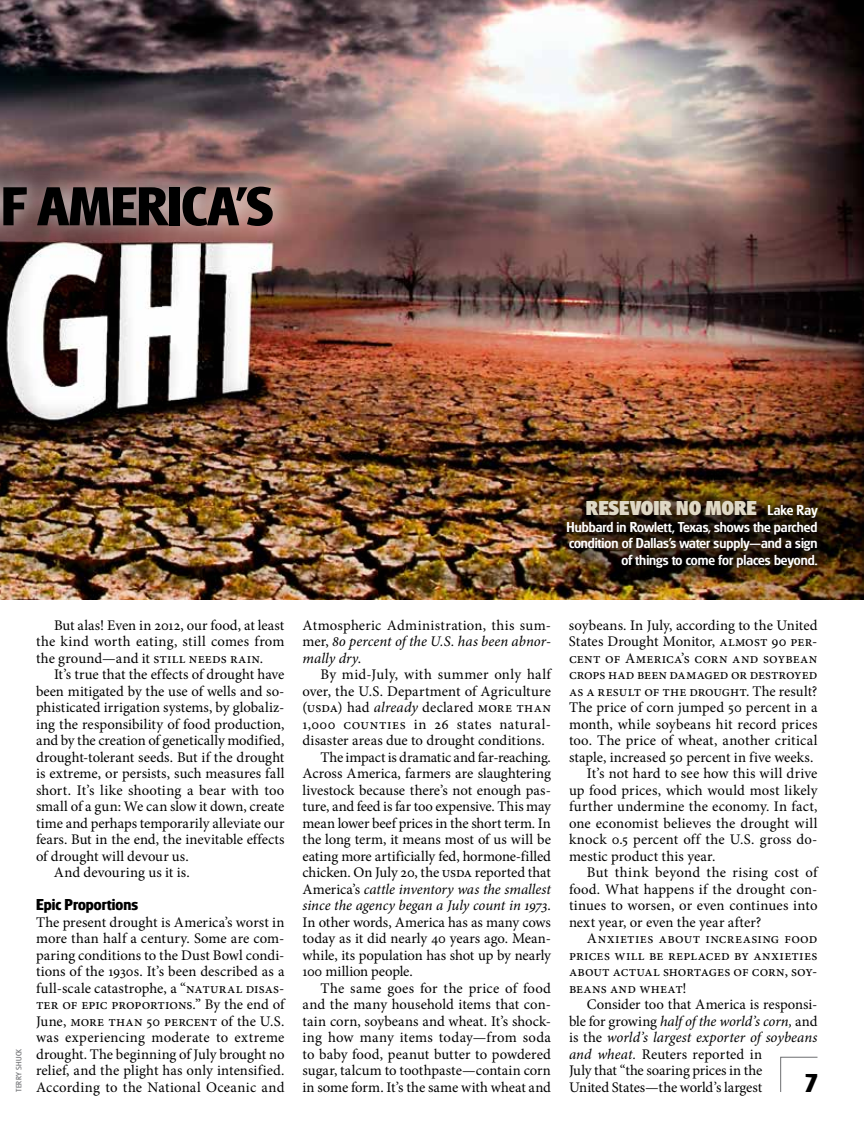
<style>
.page{position:relative;width:864px;height:1134px;background:#fff}
.page>*{position:absolute;margin:0;border:0;box-sizing:border-box;transform-origin:0 0}
.t1{font:700 57px "Glasgow Pro";color:#000}
.t2{font:700 27px "Glasgow Pro";color:#000}
.t3{font:800 21px "Glasgow Pro";color:#dfd8c5}
.t4{font:700 16.5px "Glasgow Pro";color:#000}
.t5{font:500 15px/16.5px "Glasgow Pro";color:#fff;text-align:right}
.t6{font:14.7px/16.5px "Minion Pro";letter-spacing:.005em;color:#000;text-align:justify}
.t7{font:italic 14.7px "Minion Pro";color:#000}
.t8{font:14.7px "Minion Pro";letter-spacing:.035em;color:#000}
.t9{font:8.1px "Glasgow Pro";letter-spacing:.025em;color:#6d6e71;scale:1.04 1}
.s1{font-weight:500;font-size:15px;color:#fff}
.s2{font-style:italic}
.s3{font-style:normal}
</style>
<div class="page">
<svg style="left:780px;top:1056px;width:38px;height:36px"></svg>
<img style="left:0;top:0;width:864px;height:599px">
<div style="left:0;top:163px;width:301px;height:92px;background:#fff;opacity:.75"></div>
<div style="left:540px;top:473px;width:307px;height:124px;background:#000;opacity:.8"></div>
<h1 class="t1" style="left:1px;top:173px;width:269px">f Ame rica’s</h1>
<h3 class="t3" style="left:586px;top:496px;width:233px">RESEVOIR NO MORE <span class="s1">Lake Ray</span></h3>
<p class="t5" style="left:567px;top:519px;width:252px">Hubbard in Rowlett, Texas, shows the parched condition of Dallas’s water supply—and a sign of things to come for places beyond.</p>
<p class="t9" style="left:14px;top:1092px;width:43px;rotate:-90deg">terry shuck</p>
<p class="t6" style="left:36px;top:617px;width:250px;text-indent:18px">But alas! Even in 2012, our food, at least the kind worth eating, still comes from the ground—and it still needs rain.</p>
<p class="t6" style="left:54px;top:667px;width:232px">It’s true that the effects of drought have</p>
<p class="t6" style="left:36px;top:683px;width:250px">been mitigated by the use of wells and so-</p>
<p class="t6" style="left:36px;top:700px;width:250px">phisticated irrigation systems, by globaliz-</p>
<p class="t6" style="left:36px;top:716px;width:250px">ing the responsibility of food production,</p>
<p class="t6" style="left:36px;top:733px;width:250px">and by the creation of genetically modified,</p>
<p class="t6" style="left:36px;top:749px;width:250px">drought-tolerant seeds. But if the drought</p>
<p class="t6" style="left:36px;top:766px;width:250px">is extreme, or persists, such measures fall</p>
<p class="t6" style="left:36px;top:782px;width:250px">short. It’s like shooting a bear with too</p>
<p class="t6" style="left:36px;top:799px;width:250px">small of a gun: We can slow it down, create</p>
<p class="t6" style="left:36px;top:815px;width:250px">time and perhaps temporarily alleviate our</p>
<p class="t6" style="left:36px;top:832px;width:250px">fears. But in the end, the inevitable effects</p>
<p class="t6" style="left:36px;top:848px;width:154px">of drought will devour us.</p>
<p class="t6" style="left:54px;top:865px;width:137px">And devouring us it is.</p>
<p class="t4" style="left:36px;top:895px;width:104px">Epic Proportions</p>
<p class="t6" style="left:36px;top:914px;width:250px">The present drought is America’s worst in more than half a century. Some are com&shy;paring conditions to the Dust Bowl condi&shy;tions of the 1930s. It’s been described as a full-scale catastrophe, a “natural disas&shy;ter of epic proportions.” By the end of June, more than 50 percent of the U.S. was experiencing moderate to extreme drought. The beginning of July brought no relief, and the plight has only intensified.<br>According to the National Oceanic and</p>
<p class="t6" style="left:302px;top:617px;width:250px">Atmospheric Administration, this sum&shy;mer, <span class="s2">80 percent of the U.S. has been abnor&shy;mally dry</span>.</p>
<p class="t6" style="left:320px;top:667px;width:232px">By mid-July, with summer only half</p>
<p class="t6" style="left:303px;top:683px;width:250px">over, the U.S. Department of Agriculture</p>
<p class="t6" style="left:303px;top:700px;width:250px">(usda) had <span class="s2">already</span> declared more than</p>
<p class="t8" style="left:303px;top:714px;width:250px">1,000 counties in 26 states natural-</p>
<p class="t6" style="left:303px;top:733px;width:244px">disaster areas due to drought conditions.</p>
<p class="t6" style="left:321px;top:749px;width:232px">The impact is dramatic and far-reaching.</p>
<p class="t6" style="left:303px;top:766px;width:250px">Across America, farmers are slaughtering</p>
<p class="t6" style="left:303px;top:782px;width:250px">livestock because there’s not enough pas-</p>
<p class="t6" style="left:303px;top:799px;width:250px">ture, and feed is far too expensive. This may</p>
<p class="t6" style="left:303px;top:815px;width:250px">mean lower beef prices in the short term. In</p>
<p class="t6" style="left:303px;top:832px;width:250px">the long term, it means most of us will be</p>
<p class="t6" style="left:303px;top:848px;width:250px">eating more artificially fed, hormone-filled</p>
<p class="t6" style="left:303px;top:865px;width:250px">chicken. On July 20, the usda reported that</p>
<p class="t7" style="left:303px;top:879px;width:250px"><span class="s3">America’s</span> cattle inventory was the smallest</p>
<p class="t7" style="left:303px;top:896px;width:250px">since the agency began a July count in 1973<span class="s3">.</span></p>
<p class="t6" style="left:303px;top:914px;width:250px">In other words, America has as many cows</p>
<p class="t6" style="left:303px;top:931px;width:250px">today as it did nearly 40 years ago. Mean-</p>
<p class="t6" style="left:303px;top:947px;width:250px">while, its population has shot up by nearly</p>
<p class="t6" style="left:303px;top:964px;width:112px">100 million people.</p>
<p class="t6" style="left:320px;top:980px;width:232px">The same goes for the price of food</p>
<p class="t6" style="left:303px;top:997px;width:250px">and the many household items that con-</p>
<p class="t6" style="left:303px;top:1013px;width:250px">tain corn, soybeans and wheat. It’s shock-</p>
<p class="t6" style="left:303px;top:1030px;width:250px">ing how many items today—from soda</p>
<p class="t6" style="left:303px;top:1046px;width:250px">to baby food, peanut butter to powdered</p>
<p class="t6" style="left:303px;top:1063px;width:250px">sugar, talcum to toothpaste—contain corn</p>
<p class="t6" style="left:303px;top:1079px;width:250px">in some form. It’s the same with wheat and</p>
<p class="t6" style="left:569px;top:617px;width:250px">soybeans. In July, according to the United</p>
<p class="t6" style="left:569px;top:634px;width:250px">States Drought Monitor, almost 90 per-</p>
<p class="t6" style="left:569px;top:650px;width:250px">cent of America’s corn and soybean</p>
<p class="t6" style="left:569px;top:667px;width:250px">crops had been damaged or destroyed</p>
<p class="t6" style="left:569px;top:683px;width:250px">as a result of the drought. The result?</p>
<p class="t6" style="left:569px;top:700px;width:250px">The price of corn jumped 50 percent in a</p>
<p class="t6" style="left:569px;top:716px;width:250px">month, while soybeans hit record prices</p>
<p class="t6" style="left:569px;top:733px;width:250px">too. The price of wheat, another critical</p>
<p class="t6" style="left:569px;top:749px;width:246px">staple, increased 50 percent in five weeks.</p>
<p class="t6" style="left:587px;top:766px;width:232px">It’s not hard to see how this will drive</p>
<p class="t6" style="left:569px;top:782px;width:250px">up food prices, which would most likely</p>
<p class="t6" style="left:569px;top:799px;width:250px">further undermine the economy. In fact,</p>
<p class="t6" style="left:569px;top:815px;width:250px">one economist believes the drought will</p>
<p class="t6" style="left:569px;top:832px;width:250px">knock 0.5 percent off the U.S. gross do-</p>
<p class="t6" style="left:569px;top:848px;width:148px">mestic product this year.</p>
<p class="t6" style="left:587px;top:865px;width:233px">But think beyond the rising cost of</p>
<p class="t6" style="left:569px;top:881px;width:250px">food. What happens if the drought con-</p>
<p class="t6" style="left:569px;top:898px;width:250px">tinues to worsen, or even continues into</p>
<p class="t6" style="left:569px;top:914px;width:194px">next year, or even the year after?</p>
<p class="t6" style="left:587px;top:931px;width:232px">Anxieties about increasing food</p>
<p class="t6" style="left:569px;top:947px;width:250px">prices will be replaced by anxieties</p>
<p class="t6" style="left:569px;top:964px;width:250px">about actual shortages of corn, soy-</p>
<p class="t6" style="left:569px;top:980px;width:119px">beans and wheat!</p>
<p class="t6" style="left:587px;top:997px;width:232px">Consider too that America is responsi-</p>
<p class="t7" style="left:569px;top:1011px;width:250px"><span class="s3">ble for growing</span> half of the world’s corn, <span class="s3">and</span></p>
<p class="t7" style="left:569px;top:1028px;width:250px"><span class="s3">is the</span> world’s largest exporter of soybeans</p>
<p class="t6" style="left:569px;top:1046px;width:195px"><span class="s2">and wheat.</span> Reuters reported in</p>
<p class="t6" style="left:569px;top:1063px;width:195px">July that “the soaring prices in the</p>
<h2 class="t2" style="left:806px;top:1067px;width:13px">7</h2>
<p class="t6" style="left:569px;top:1079px;width:195px">United States—the world’s largest</p>
</div>
